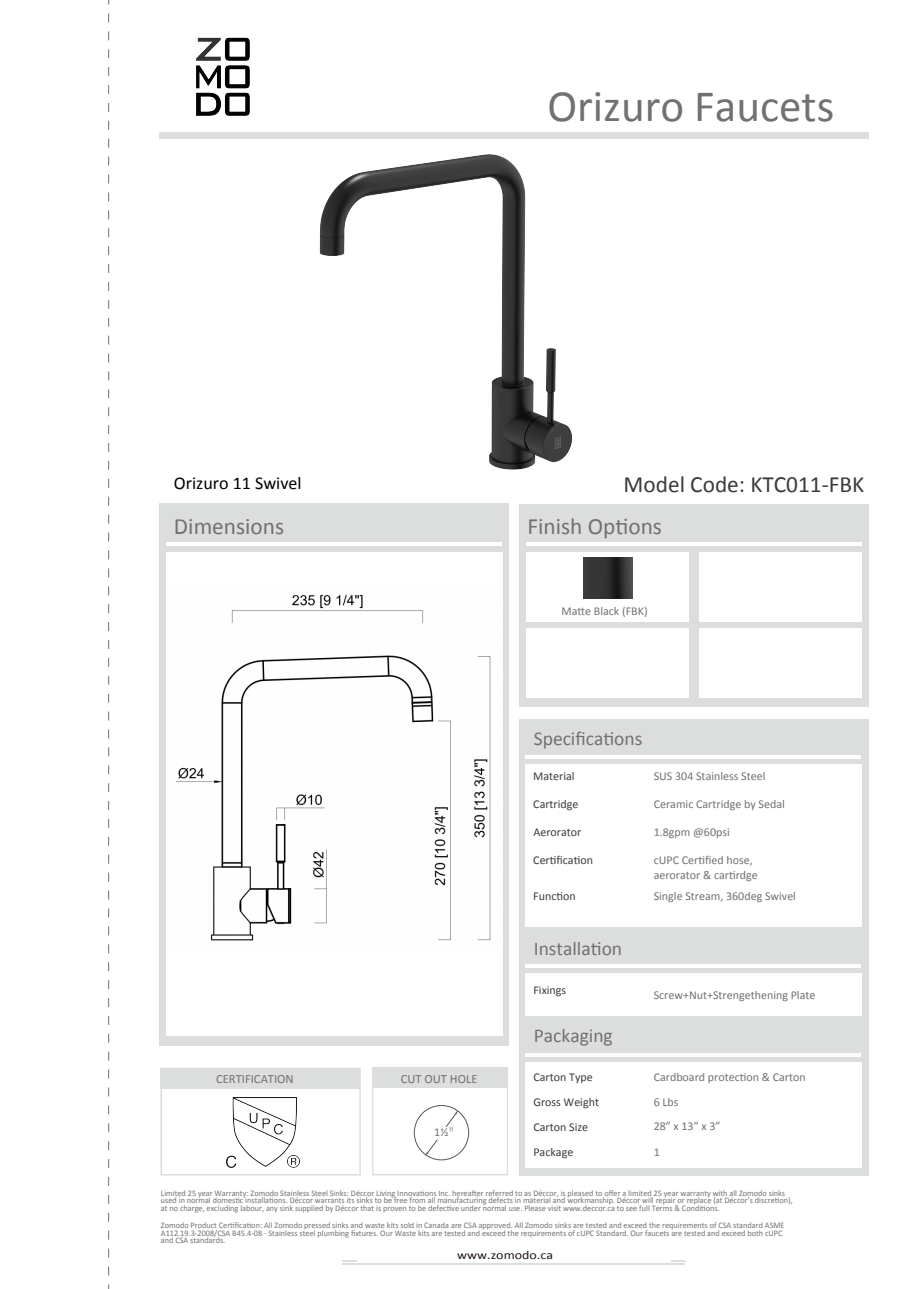
<style>
.page{position:relative;width:919px;height:1289px;background:#fff}
.page>*{position:absolute;margin:0;border:0;box-sizing:border-box;transform-origin:0 0}
.t1{font:45px "Calibri";color:#727171}
.t2{font:23.25px "Calibri";color:#727171}
.t3{font:23.25px "Calibri";color:#3e3a39}
.t4{font:19.5px "Calibri";color:#727171}
.t5{font:18px "Calibri";color:#000}
.t6{font:12.6px "Calibri";color:#727171}
.t7{font:12px/24.5px "Calibri";color:#727171}
.t8{font:12px/25px "Calibri";color:#3e3a39}
.t9{font:12px "Calibri";color:#221815;scale:1.16 1}
.t10{font:12px "Calibri";color:#727172}
.t11{font:8.55px/7.5px "Calibri";color:#727171}
.s1{font-family:"Adobe Song Std";font-weight:300}
</style>
<div class="page">
<div style="left:519px;top:504px;width:349px;height:202px;background:#dcdddd"></div>
<hr style="left:526px;top:542px;width:335px;height:4px;background:#fff">
<div style="left:159px;top:504px;width:349px;height:541px;background:#dcdddd"></div>
<div style="left:159px;top:132px;width:709px;height:7px;background:#dcdddd"></div>
<div style="left:519px;top:719px;width:349px;height:456px;background:#dcdddd"></div>
<hr style="left:342px;top:1262px;width:343px;height:2px;background:#dcdddd">
<svg style="left:342px;top:1260px;width:14px;height:1px"></svg>
<svg style="left:671px;top:1260px;width:14px;height:1px"></svg>
<div style="left:525px;top:973px;width:337px;height:42px;background:#fff"></div>
<div style="left:525px;top:1062px;width:337px;height:105px;background:#fff"></div>
<div style="left:525px;top:764px;width:337px;height:162px;background:#fff"></div>
<svg style="left:108px;top:13px;width:1px;height:1275px"></svg>
<img style="left:196px;top:37px;width:54px;height:79px">
<div style="left:166px;top:552px;width:336px;height:483px;background:#fff"></div>
<hr style="left:166px;top:542px;width:335px;height:4px;background:#fff">
<svg style="left:160px;top:1067px;width:201px;height:108px"></svg>
<img style="left:227px;top:1097px;width:72px;height:70px">
<hr style="left:525px;top:755px;width:336px;height:4px;background:#fff">
<hr style="left:525px;top:964px;width:336px;height:4px;background:#fff">
<hr style="left:525px;top:1053px;width:336px;height:4px;background:#fff">
<div style="left:699px;top:552px;width:162px;height:70px;background:#fff"></div>
<div style="left:526px;top:552px;width:162px;height:70px;background:#fff"></div>
<div style="left:699px;top:627px;width:162px;height:70px;background:#fff"></div>
<div style="left:526px;top:627px;width:162px;height:70px;background:#fff"></div>
<img style="left:583px;top:557px;width:49px;height:41px">
<svg style="left:372px;top:1067px;width:136px;height:108px"></svg>
<div style="left:414px;top:1105px;width:55px;height:54px;border:1px solid #595757;border-radius:50%"></div>
<img style="left:176px;top:594px;width:315px;height:347px">
<img style="left:319px;top:155px;width:254px;height:314px">
<h1 class="t1" style="left:547px;top:77px;width:288px">Orizuro Faucets</h1>
<h3 class="t5" style="left:174px;top:471px;width:129px">Orizuro 11 Swivel</h3>
<h2 class="t2" style="left:174px;top:511px;width:112px">Dimensions</h2>
<h3 class="t6" style="left:216px;top:1070px;width:79px">CERTIFICATION</h3>
<h3 class="t6" style="left:401px;top:1070px;width:78px">CUT OUT HOLE</h3>
<h3 class="t10" style="left:434px;top:1124px;width:28px">1½<span class="s1">＂</span></h3>
<h2 class="t3" style="left:623px;top:469px;width:242px">Model Code: KTC011-FBK</h2>
<h2 class="t2" style="left:527px;top:511px;width:136px">Finish Options</h2>
<h3 class="t7" style="left:561px;top:598px;width:88px">Matte Black (FBK)</h3>
<h3 class="t4" style="left:533px;top:725px;width:110px">Specifications</h3>
<h3 class="t8" style="left:533px;top:763px;width:43px">Material</h3>
<h3 class="t8" style="left:533px;top:791px;width:47px">Cartridge</h3>
<h3 class="t8" style="left:533px;top:819px;width:49px">Aerorator</h3>
<h3 class="t8" style="left:533px;top:847px;width:61px">Certification</h3>
<h3 class="t8" style="left:533px;top:883px;width:44px">Function</h3>
<h3 class="t7" style="left:653px;top:764px;width:113px">SUS 304 Stainless Steel</h3>
<h3 class="t7" style="left:653px;top:792px;width:133px">Ceramic Cartridge by Sedal</h3>
<h3 class="t7" style="left:653px;top:820px;width:78px">1.8gpm @60psi</h3>
<h3 class="t7" style="left:653px;top:853px;width:106px;line-height:14.4px">cUPC Certified hose, aerorator &amp; cartirdge</h3>
<h3 class="t7" style="left:653px;top:884px;width:144px">Single Stream, 360deg Swivel</h3>
<h3 class="t4" style="left:533px;top:936px;width:90px">Installation</h3>
<h3 class="t8" style="left:533px;top:977px;width:34px">Fixings</h3>
<h3 class="t7" style="left:653px;top:982px;width:163px">Screw+Nut+Strengethening Plate</h3>
<h3 class="t4" style="left:533px;top:1023px;width:80px">Packaging</h3>
<h3 class="t8" style="left:533px;top:1064px;width:67px">Carton Type<br>Gross Weight<br>Carton Size<br>Package</h3>
<h3 class="t7" style="left:653px;top:1064px;width:153px">Cardboard protection &amp; Carton<br>6 Lbs<br>28” x 13” x 3”</h3>
<h3 class="t7" style="left:653px;top:1139px;width:8px">1</h3>
<p class="t11" style="left:161px;top:1188px;width:633px">Limited 25 year Warranty: Zomodo Stainless Steel Sinks: Déccor Living Innovations Inc. hereafter referred to as Déccor, is pleased to offer a limited 25 year warranty with all Zomodo sinks used in normal domestic installations. Déccor warrants its sinks to be free from all manufacturing defects in material and workmanship. Déccor will repair or replace (at Déccor’s discretion), at no charge, excluding labour, any sink supplied by Déccor that is proven to be defective under normal use. Please visit www.deccor.ca to see full Terms &amp; Conditions.</p>
<p class="t11" style="left:161px;top:1221px;width:625px">Zomodo Product Certification: All Zomodo pressed sinks and waste kits sold in Canada are CSA approved. All Zomodo sinks are tested and exceed the requirements of CSA standard ASME<br>A112.19.3-2008/CSA B45.4-08 - Stainless steel plumbing fixtures. Our Waste kits are tested and exceed the requirements of cUPC Standard. Our faucets are tested and exceed both cUPC and CSA standards.</p>
<h3 class="t9" style="left:457px;top:1246px;width:84px">www.zomodo.ca</h3>
</div>
